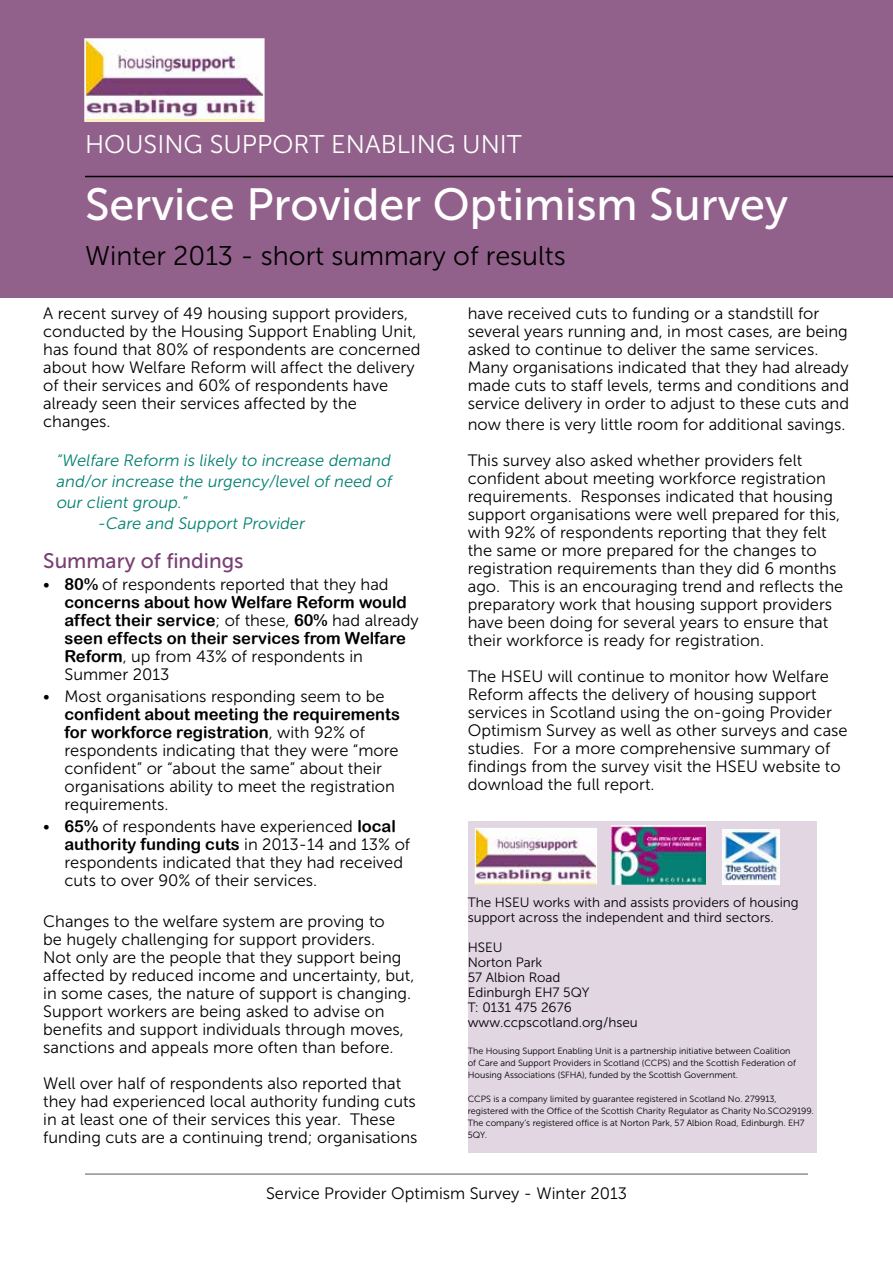
<style>
.page{position:relative;width:893px;height:1263px;background:#fff}
.page>*{position:absolute;margin:0;border:0;box-sizing:border-box;transform-origin:0 0}
.t1{font:45px "Museo Sans 500";color:#fff}
.t2{font:27px "Museo Sans 300";color:#000}
.t3{font:25.5px "Museo Sans 300";color:#fff}
.t4{font:21px "Museo Sans 500";color:#793f75}
.t5{font:16.5px/18px "Museo Sans 300";color:#000}
.t6{font:16.5px/18px "Arial Rounded MT Bold";color:#000}
.t7{font:italic 16.5px "Museo Sans 300";color:#008071}
.t8{font:13.5px/15px "Museo Sans 300";color:#000}
.t9{font:9px/12px "Museo Sans 300";color:#000}
.s1{font-family:"Arial Rounded MT Bold"}
.s2{font-family:"Museo Sans 300"}
</style>
<div class="page">
<hr style="left:85px;top:1174px;width:723px;height:1px;background:#58585a">
<div style="left:0;top:0;width:893px;height:298px;background:#91618b"></div>
<img style="left:87px;top:41px;width:175px;height:78px">
<div style="left:84px;top:38px;width:181px;height:84px;border:2px solid #fff"></div>
<hr style="left:85px;top:176px;width:808px;height:1px;background:#000">
<div style="left:468px;top:821px;width:348px;height:332px;background:#e1d6e1"></div>
<img style="left:477px;top:830px;width:118px;height:52px">
<div style="left:475px;top:828px;width:122px;height:56px;border:1px solid #fff"></div>
<img style="left:611px;top:826px;width:94px;height:58px">
<img style="left:723px;top:829px;width:56px;height:55px">
<h3 class="t3" style="left:85px;top:131px;width:438px">HOUSING SUPPORT ENABLING UNIT</h3>
<h1 class="t1" style="left:85px;top:180px;width:705px">Service Provider Optimism Survey</h1>
<h2 class="t2" style="left:85px;top:241px;width:482px">Winter 2013 - short summary of results</h2>
<p class="t5" style="left:468px;top:304px;width:383px">have received cuts to funding or a standstill for several years running and, in most cases, are being asked to continue to deliver the same services.<br>Many organisations indicated that they had already made cuts to staff levels, terms and conditions and service delivery in order to adjust to these cuts and</p>
<p class="t5" style="left:468px;top:406px;width:379px;line-height:36px">now there is very little room for additional savings.<br>This survey also asked whether providers felt</p>
<p class="t5" style="left:468px;top:469px;width:377px">confident about meeting workforce registration requirements. Responses indicated that housing support organisations were well prepared for this, with 92% of respondents reporting that they felt the same or more prepared for the changes to registration requirements than they did 6 months ago. This is an encouraging trend and reflects the preparatory work that housing support providers have been doing for several years to ensure that their workforce is ready for registration.</p>
<p class="t5" style="left:468px;top:667px;width:381px">The HSEU will continue to monitor how Welfare Reform affects the delivery of housing support services in Scotland using the on-going Provider Optimism Survey as well as other surveys and case studies. For a more comprehensive summary of findings from the survey visit the HSEU website to download the full report.</p>
<p class="t5" style="left:43px;top:304px;width:379px">A recent survey of 49 housing support providers, conducted by the Housing Support Enabling Unit, has found that 80% of respondents are concerned about how Welfare Reform will affect the delivery of their services and 60% of respondents have already seen their services affected by the changes.</p>
<p class="t7" style="left:56px;top:451px;width:338px">“Welfare Reform is likely to increase demand</p>
<p class="t7" style="left:56px;top:472px;width:340px">and/or increase the urgency/level of need of</p>
<p class="t7" style="left:56px;top:493px;width:135px">our client group.”</p>
<p class="t7" style="left:97px;top:514px;width:211px">-Care and Support Provider</p>
<p class="t4" style="left:43px;top:549px;width:202px">Summary of findings</p>
<p class="t5" style="left:43px;top:575px;width:347px">• <span class="s1">80%</span> of respondents reported that they had</p>
<p class="t6" style="left:64px;top:593px;width:356px">concerns about how Welfare Reform would affect their service<span class="s2">; of these,</span> 60% <span class="s2">had already </span>seen effects on their services from Welfare</p>
<p class="t5" style="left:64px;top:647px;width:300px"><span class="s1">Reform</span>, up from 43% of respondents in<br>Summer 2013</p>
<p class="t5" style="left:43px;top:687px;width:343px">• Most organisations responding seem to be</p>
<p class="t6" style="left:64px;top:705px;width:337px">confident about meeting the requirements for workforce registration<span class="s2">, with 92% of</span></p>
<p class="t5" style="left:64px;top:741px;width:336px">respondents indicating that they were “more confident” or “about the same” about their organisations ability to meet the registration requirements.</p>
<p class="t5" style="left:43px;top:818px;width:354px">• <span class="s1">65%</span> of respondents have experienced <span class="s1">local</span></p>
<p class="t6" style="left:64px;top:835px;width:347px">authority funding cuts <span class="s2">in 2013-14 and 13% of</span></p>
<p class="t5" style="left:64px;top:854px;width:340px">respondents indicated that they had received cuts to over 90% of their services.</p>
<p class="t5" style="left:43px;top:912px;width:373px">Changes to the welfare system are proving to<br>be hugely challenging for support providers.<br>Not only are the people that they support being affected by reduced income and uncertainty, but, in some cases, the nature of support is changing.<br>Support workers are being asked to advise on benefits and support individuals through moves, sanctions and appeals more often than before.</p>
<p class="t5" style="left:43px;top:1074px;width:376px">Well over half of respondents also reported that they had experienced local authority funding cuts in at least one of their services this year. These funding cuts are a continuing trend; organisations</p>
<p class="t8" style="left:468px;top:894px;width:333px">The HSEU works with and assists providers of housing support across the independent and third sectors.</p>
<p class="t8" style="left:468px;top:939px;width:172px">HSEU<br>Norton Park<br>57 Albion Road<br>Edinburgh EH7 5QY<br>T: 0131 475 2676 www.ccpscotland.org/hseu</p>
<p class="t9" style="left:468px;top:1044px;width:330px">The Housing Support Enabling Unit is a partnership initiative between Coalition of Care and Support Providers in Scotland (CCPS) and the Scottish Federation of<br>Housing Associations (SFHA), funded by the Scottish Government.</p>
<p class="t9" style="left:468px;top:1092px;width:348px">CCPS is a company limited by guarantee registered in Scotland No. 279913, registered with the Office of the Scottish Charity Regulator as Charity No.SCO29199.<br>The company’s registered office is at Norton Park, 57 Albion Road, Edinburgh. EH7<br>5QY.</p>
<p class="t5" style="left:266px;top:1184px;width:362px">Service Provider Optimism Survey - Winter 2013</p>
</div>
